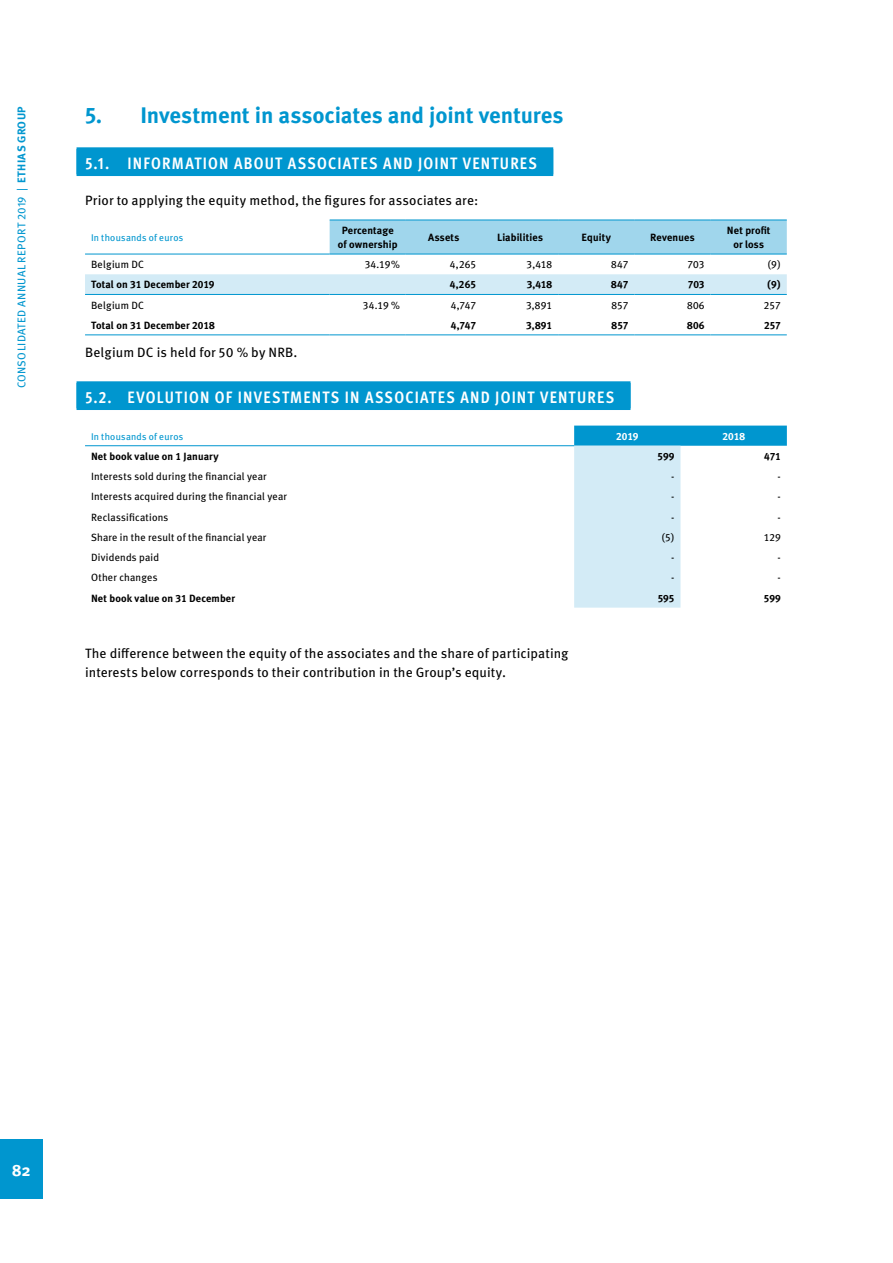
<style>
.page{position:relative;width:893px;height:1263px;background:#fff}
.page>*{position:absolute;margin:0;border:0;box-sizing:border-box;transform-origin:0 0}
.t1{font:700 22.5px "Meta Pro";letter-spacing:-.01em;color:#0096cf}
.t2{font:700 condensed 16.5px "Meta Pro";letter-spacing:.07em;color:#fff}
.t3{font:700 16.5px "Meta Pro";color:#fff}
.t4{font:13.5px/19.5px "Meta Pro";letter-spacing:.005em;color:#000}
.t5{font:11.25px "Meta Pro";letter-spacing:.03em;color:#0096cf}
.t6{font:10.5px "Meta Ethias";letter-spacing:.015em;color:#000}
.t7{font:700 10.5px/13.5px "Meta Ethias";letter-spacing:.01em;color:#000;text-align:center}
.t8{font:700 10.5px "Meta Ethias";color:#fff}
.t9{font:9.75px "Meta Ethias";letter-spacing:.02em;color:#0096cf}
.s1{font-weight:700}
</style>
<div class="page">
<div style="left:77px;top:149px;width:476px;height:27px;background:#0096cf"></div>
<div style="left:77px;top:147px;width:476px;height:27px;background:#0096cf"></div>
<div style="left:77px;top:383px;width:553px;height:27px;background:#0096cf"></div>
<div style="left:77px;top:381px;width:553px;height:27px;background:#0096cf"></div>
<div style="left:330px;top:221px;width:457px;height:33px;background:#a0d6ec"></div>
<svg style="left:85px;top:274px;width:702px;height:20px"></svg>
<hr style="left:330px;top:220px;width:76px;height:1px;background:#0096cf">
<hr style="left:406px;top:220px;width:76px;height:1px;background:#0096cf">
<hr style="left:482px;top:220px;width:76px;height:1px;background:#0096cf">
<hr style="left:558px;top:220px;width:76px;height:1px;background:#0096cf">
<hr style="left:634px;top:220px;width:77px;height:1px;background:#0096cf">
<hr style="left:711px;top:220px;width:76px;height:1px;background:#0096cf">
<hr style="left:330px;top:254px;width:76px;height:1px;background:#0096cf">
<hr style="left:406px;top:254px;width:76px;height:1px;background:#0096cf">
<hr style="left:482px;top:254px;width:76px;height:1px;background:#0096cf">
<hr style="left:558px;top:254px;width:76px;height:1px;background:#0096cf">
<hr style="left:634px;top:254px;width:77px;height:1px;background:#0096cf">
<hr style="left:711px;top:254px;width:76px;height:1px;background:#0096cf">
<hr style="left:85px;top:254px;width:245px;height:1px;background:#0096cf">
<hr style="left:85px;top:334px;width:245px;height:1px;background:#0096cf">
<hr style="left:330px;top:334px;width:76px;height:1px;background:#0096cf">
<hr style="left:406px;top:334px;width:76px;height:1px;background:#0096cf">
<hr style="left:482px;top:334px;width:76px;height:1px;background:#0096cf">
<hr style="left:558px;top:334px;width:76px;height:1px;background:#0096cf">
<hr style="left:634px;top:334px;width:77px;height:1px;background:#0096cf">
<hr style="left:711px;top:334px;width:76px;height:1px;background:#0096cf">
<hr style="left:85px;top:294px;width:245px;height:1px;background:#0096cf">
<hr style="left:330px;top:294px;width:76px;height:1px;background:#0096cf">
<hr style="left:406px;top:294px;width:76px;height:1px;background:#0096cf">
<hr style="left:482px;top:294px;width:76px;height:1px;background:#0096cf">
<hr style="left:558px;top:294px;width:76px;height:1px;background:#0096cf">
<hr style="left:634px;top:294px;width:77px;height:1px;background:#0096cf">
<hr style="left:711px;top:294px;width:76px;height:1px;background:#0096cf">
<svg style="left:574px;top:426px;width:213px;height:182px"></svg>
<hr style="left:85px;top:445px;width:489px;height:1px;background:#0096cf">
<div style="left:0;top:1140px;width:43px;height:59px;background:#0096cf"></div>
<p class="t5" style="left:13px;top:388px;width:284px;rotate:-90deg">CONSOLIDATED ANNUAL REPORT 2019 | <span class="s1">ETHIAS GROUP</span></p>
<h1 class="t1" style="left:85px;top:98px;width:480px">5. Investment in associates and joint ventures</h1>
<h2 class="t2" style="left:85px;top:150px;width:454px">5.1. INFORMATION ABOUT ASSOCIATES AND JOINT VENTURES</h2>
<p class="t4" style="left:85px;top:190px;width:395px">Prior to applying the equity method, the figures for associates are:</p>
<p class="t9" style="left:91px;top:232px;width:94px">In thousands of euros</p>
<p class="t7" style="left:338px;top:224px;width:61px">Percentage of ownership</p>
<p class="t7" style="left:428px;top:231px;width:33px">Assets</p>
<p class="t7" style="left:497px;top:231px;width:47px">Liabilities</p>
<p class="t7" style="left:582px;top:231px;width:31px">Equity</p>
<p class="t7" style="left:650px;top:231px;width:46px">Revenues</p>
<p class="t7" style="left:727px;top:224px;width:45px">Net profit or loss</p>
<p class="t6" style="left:91px;top:259px;width:54px">Belgium DC</p>
<p class="t6" style="left:365px;top:259px;width:36px">34.19%</p>
<p class="t6" style="left:450px;top:259px;width:28px">4,265</p>
<p class="t6" style="left:527px;top:259px;width:27px">3,418</p>
<p class="t6" style="left:611px;top:259px;width:19px">847</p>
<p class="t6" style="left:688px;top:259px;width:19px">703</p>
<p class="t6" style="left:767px;top:259px;width:15px">(9)</p>
<p class="t7" style="left:91px;top:278px;width:125px">Total on 31 December 2019</p>
<p class="t7" style="left:450px;top:278px;width:28px">4,265</p>
<p class="t7" style="left:527px;top:278px;width:27px">3,418</p>
<p class="t7" style="left:611px;top:278px;width:19px">847</p>
<p class="t7" style="left:688px;top:278px;width:18px">703</p>
<p class="t7" style="left:767px;top:278px;width:15px">(9)</p>
<p class="t6" style="left:91px;top:299px;width:54px">Belgium DC</p>
<p class="t6" style="left:363px;top:299px;width:38px">34.19 %</p>
<p class="t6" style="left:451px;top:299px;width:27px">4,747</p>
<p class="t6" style="left:526px;top:299px;width:28px">3,891</p>
<p class="t6" style="left:612px;top:299px;width:18px">857</p>
<p class="t6" style="left:687px;top:299px;width:19px">806</p>
<p class="t6" style="left:764px;top:299px;width:18px">257</p>
<p class="t7" style="left:91px;top:318px;width:125px">Total on 31 December 2018</p>
<p class="t7" style="left:451px;top:318px;width:27px">4,747</p>
<p class="t7" style="left:526px;top:318px;width:28px">3,891</p>
<p class="t7" style="left:612px;top:318px;width:18px">857</p>
<p class="t7" style="left:687px;top:318px;width:19px">806</p>
<p class="t7" style="left:764px;top:318px;width:18px">257</p>
<p class="t4" style="left:85px;top:342px;width:214px">Belgium DC is held for 50 % by NRB.</p>
<h2 class="t2" style="left:85px;top:384px;width:531px">5.2. EVOLUTION OF INVESTMENTS IN ASSOCIATES AND JOINT VENTURES</h2>
<p class="t9" style="left:91px;top:430px;width:94px">In thousands of euros</p>
<p class="t8" style="left:616px;top:430px;width:24px">2019</p>
<p class="t8" style="left:722px;top:430px;width:24px">2018</p>
<p class="t7" style="left:91px;top:449px;width:129px">Net book value on 1 January</p>
<p class="t7" style="left:657px;top:449px;width:19px">599</p>
<p class="t7" style="left:764px;top:449px;width:18px">471</p>
<p class="t6" style="left:91px;top:470px;width:177px">Interests sold during the financial year</p>
<p class="t6" style="left:671px;top:470px;width:5px">-</p>
<p class="t6" style="left:778px;top:470px;width:5px">-</p>
<p class="t6" style="left:91px;top:491px;width:197px">Interests acquired during the financial year</p>
<p class="t6" style="left:671px;top:491px;width:5px">-</p>
<p class="t6" style="left:778px;top:491px;width:5px">-</p>
<p class="t6" style="left:91px;top:511px;width:79px">Reclassifications</p>
<p class="t6" style="left:671px;top:511px;width:5px">-</p>
<p class="t6" style="left:778px;top:511px;width:5px">-</p>
<p class="t6" style="left:91px;top:531px;width:177px">Share in the result of the financial year</p>
<p class="t6" style="left:661px;top:531px;width:15px">(5)</p>
<p class="t6" style="left:764px;top:531px;width:19px">129</p>
<p class="t6" style="left:91px;top:551px;width:70px">Dividends paid</p>
<p class="t6" style="left:671px;top:551px;width:5px">-</p>
<p class="t6" style="left:778px;top:551px;width:5px">-</p>
<p class="t6" style="left:91px;top:572px;width:68px">Other changes</p>
<p class="t6" style="left:671px;top:572px;width:5px">-</p>
<p class="t6" style="left:778px;top:572px;width:5px">-</p>
<p class="t7" style="left:91px;top:591px;width:146px">Net book value on 31 December</p>
<p class="t7" style="left:658px;top:591px;width:18px">595</p>
<p class="t7" style="left:764px;top:591px;width:19px">599</p>
<p class="t4" style="left:85px;top:642px;width:485px">The difference between the equity of the associates and the share of participating interests below corresponds to their contribution in the Group’s equity.</p>
<h2 class="t3" style="left:12px;top:1157px;width:21px">82</h2>
</div>
